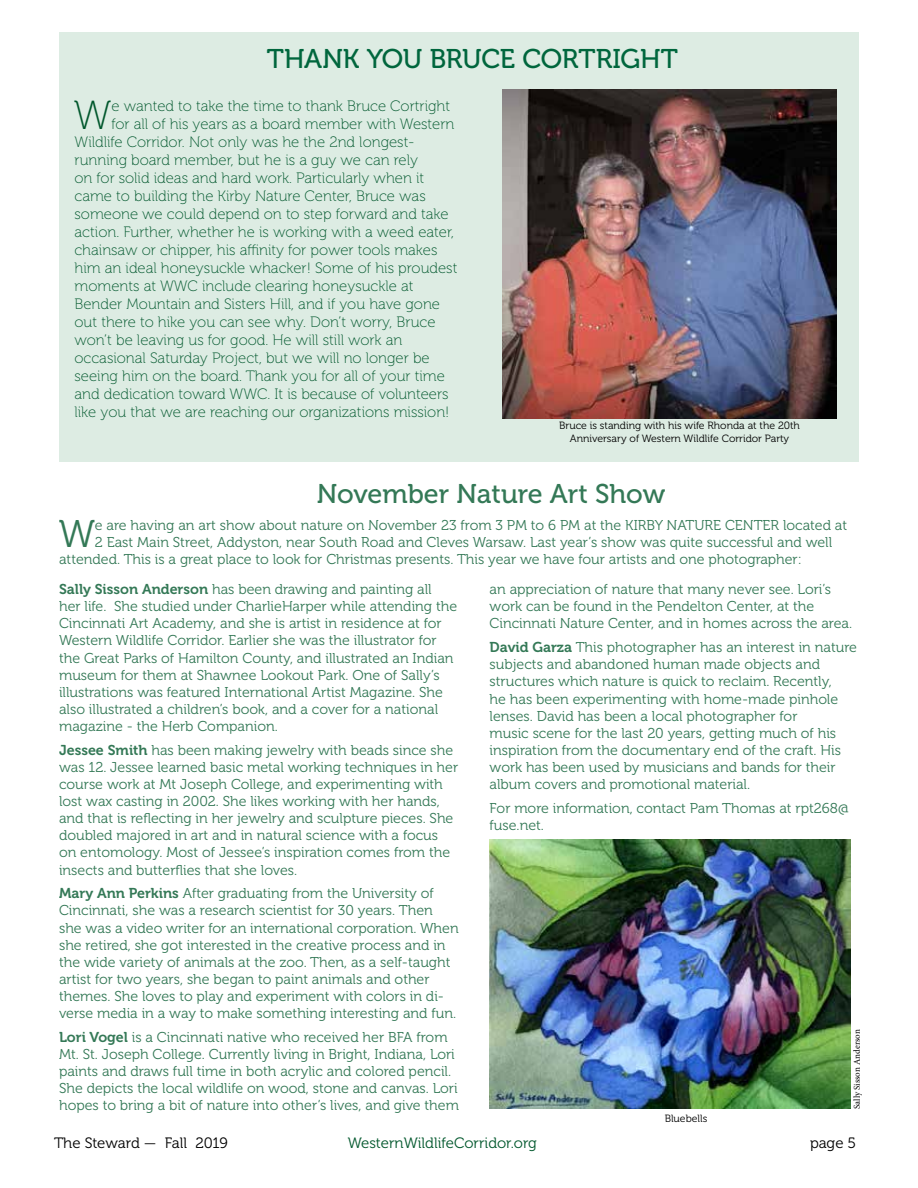
<style>
.page{position:relative;width:918px;height:1188px;background:#fff}
.page>*{position:absolute;margin:0;border:0;box-sizing:border-box;transform-origin:0 0}
.t1{font:40.65px "Museo 100";color:#00572c}
.t2{font:38.55px "Museo 300";color:#00572c}
.t3{font:27px "Museo 500";letter-spacing:-.015em;color:#00663d}
.t4{font:27px "Museo 500";color:#00572c}
.t5{font:15px "Museo 100";color:#00572c}
.t6{font:15px "Museo 300";color:#00572c}
.t7{font:15px "Museo 300";color:#000}
.t8{font:14.25px/17.1px "Museo 300";color:#00572c}
.t9{font:10.5px/12.6px "Museo 300";color:#000;text-align:center}
.t10{font:9px "Minion Pro";letter-spacing:-.005em;color:#000}
.s1{font-family:"Museo 700"}
</style>
<div class="page">
<div style="left:59px;top:32px;width:800px;height:430px;background:#ddece3"></div>
<img style="left:502px;top:90px;width:335px;height:328px">
<img style="left:490px;top:840px;width:361px;height:269px">
<h3 class="t3" style="left:267px;top:44px;width:413px">THANK YOU BRUCE CORTRIGHT</h3>
<h1 class="t1" style="left:74px;top:93px;width:39px">W</h1>
<p class="t5" style="left:111px;top:97px;width:340px">e wanted to take the time to thank Bruce Cortright</p>
<p class="t5" style="left:111px;top:115px;width:345px">for all of his years as a board member with Western</p>
<p class="t5" style="left:75px;top:133px;width:342px">Wildlife Corridor. Not only was he the 2nd longest-</p>
<p class="t5" style="left:75px;top:151px;width:345px">running board member, but he is a guy we can rely</p>
<p class="t5" style="left:75px;top:169px;width:351px">on for solid ideas and hard work. Particularly when it</p>
<p class="t5" style="left:75px;top:187px;width:353px">came to building the Kirby Nature Center, Bruce was</p>
<p class="t5" style="left:75px;top:205px;width:376px">someone we could depend on to step forward and take</p>
<p class="t5" style="left:75px;top:223px;width:381px">action. Further, whether he is working with a weed eater,</p>
<p class="t5" style="left:75px;top:241px;width:364px">chainsaw or chipper, his affinity for power tools makes</p>
<p class="t5" style="left:75px;top:259px;width:384px">him an ideal honeysuckle whacker! Some of his proudest</p>
<p class="t5" style="left:75px;top:277px;width:341px">moments at WWC include clearing honeysuckle at</p>
<p class="t5" style="left:75px;top:295px;width:367px">Bender Mountain and Sisters Hill, and if you have gone</p>
<p class="t5" style="left:75px;top:313px;width:363px">out there to hike you can see why. Don’t worry, Bruce</p>
<p class="t5" style="left:75px;top:331px;width:329px">won’t be leaving us for good. He will still work an</p>
<p class="t5" style="left:75px;top:349px;width:357px">occasional Saturday Project, but we will no longer be</p>
<p class="t5" style="left:75px;top:367px;width:372px">seeing him on the board. Thank you for all of your time</p>
<p class="t5" style="left:75px;top:385px;width:376px">and dedication toward WWC. It is because of volunteers</p>
<p class="t5" style="left:75px;top:403px;width:376px">like you that we are reaching our organizations mission!</p>
<p class="t9" style="left:559px;top:419px;width:242px">Bruce is standing with his wife Rhonda at the 20th<br>Anniversary of Western Wildlife Corridor Party</p>
<h3 class="t4" style="left:317px;top:479px;width:350px">November Nature Art Show</h3>
<h2 class="t2" style="left:58px;top:513px;width:38px">W</h2>
<p class="t8" style="left:95px;top:517px;width:754px">e are having an art show about nature on November 23 from 3 PM to 6 PM at the KIRBY NATURE CENTER located at</p>
<p class="t8" style="left:95px;top:534px;width:739px">2 East Main Street, Addyston, near South Road and Cleves Warsaw. Last year’s show was quite successful and well</p>
<p class="t8" style="left:59px;top:551px;width:744px">attended. This is a great place to look for Christmas presents. This year we have four artists and one photographer:</p>
<p class="t8" style="left:59px;top:581px;width:400px"><span class="s1">Sally Sisson Anderson</span> has been drawing and painting all<br>her life. She studied under CharlieHarper while attending the Cincinnati Art Academy, and she is artist in residence at for Western Wildlife Corridor. Earlier she was the illustrator for the Great Parks of Hamilton County, and illustrated an Indian museum for them at Shawnee Lookout Park. One of Sally’s illustrations was featured International Artist Magazine. She also illustrated a children’s book, and a cover for a national magazine - the Herb Companion.</p>
<p class="t8" style="left:59px;top:742px;width:401px"><span class="s1">Jessee Smith</span> has been making jewelry with beads since she was 12. Jessee learned basic metal working techniques in her course work at Mt Joseph College, and experimenting with lost wax casting in 2002. She likes working with her hands, and that is reflecting in her jewelry and sculpture pieces. She doubled majored in art and in natural science with a focus on entomology. Most of Jessee’s inspiration comes from the insects and butterflies that she loves.</p>
<p class="t8" style="left:59px;top:885px;width:401px"><span class="s1">Mary Ann Perkins</span> After graduating from the University of Cincinnati, she was a research scientist for 30 years. Then she was a video writer for an international corporation. When she retired, she got interested in the creative process and in the wide variety of animals at the zoo. Then, as a self-taught artist for two years, she began to paint animals and other themes. She loves to play and experiment with colors in di&shy;verse media in a way to make something interesting and fun.</p>
<p class="t8" style="left:59px;top:1029px;width:401px"><span class="s1">Lori Vogel</span> is a Cincinnati native who received her BFA from Mt. St. Joseph College. Currently living in Bright, Indiana, Lori paints and draws full time in both acrylic and colored pencil.<br>She depicts the local wildlife on wood, stone and canvas. Lori hopes to bring a bit of nature into other’s lives, and give them</p>
<p class="t8" style="left:490px;top:581px;width:364px">an appreciation of nature that many never see. Lori’s work can be found in the Pendelton Center, at the<br>Cincinnati Nature Center, and in homes across the area.</p>
<p class="t8" style="left:490px;top:639px;width:369px"><span class="s1">David Garza</span> This photographer has an interest in nature subjects and abandoned human made objects and structures which nature is quick to reclaim. Recently,<br>he has been experimenting with home-made pinhole lenses. David has been a local photographer for<br>music scene for the last 20 years, getting much of his inspiration from the documentary end of the craft. His work has been used by musicians and bands for their album covers and promotional material.</p>
<p class="t8" style="left:490px;top:800px;width:361px">For more information, contact Pam Thomas at rpt268@ fuse.net.</p>
<p class="t9" style="left:665px;top:1113px;width:44px">Bluebells</p>
<p class="t10" style="left:851px;top:1109px;width:81px;rotate:-90deg">Sally Sisson Anderson</p>
<p class="t7" style="left:54px;top:1135px;width:175px">The Steward — Fall 2019</p>
<p class="t6" style="left:348px;top:1135px;width:191px">WesternWildlifeCorridor.org</p>
<p class="t7" style="left:810px;top:1135px;width:48px">page 5</p>
</div>
